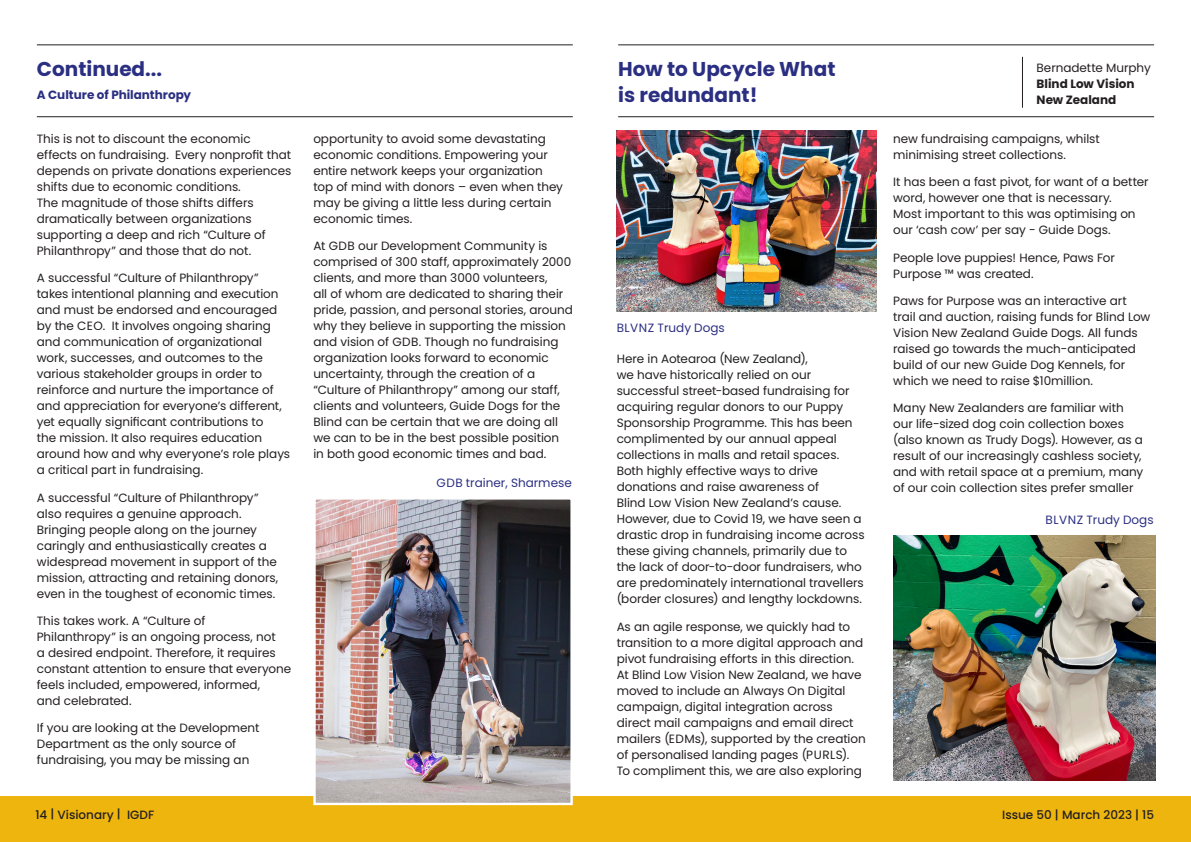
<style>
.page{position:relative;width:1191px;height:842px;background:#fff}
.page>*{position:absolute;margin:0;border:0;box-sizing:border-box;transform-origin:0 0}
.t1{font:700 20px/26px "Poppins";color:#2b2f82}
.Body_text{font:12px/16px "Poppins";letter-spacing:-.005em;color:#231f20}
.t2{font:12px "Poppins";color:#2b2f82}
.Body_text-2{font:700 12px/16px "Poppins";color:#231f20}
.t3{font:500 12px "Poppins";color:#231f20}
.t4{font:700 12px "Poppins";color:#2b2f82}
.s1{font-weight:400}
</style>
<div class="page">
<div style="left:0;top:797px;width:1191px;height:45px;background:#eeb50e"></div>
<hr style="left:37px;top:44px;width:536px;height:1px;background:#231f20">
<hr style="left:618px;top:44px;width:536px;height:1px;background:#231f20">
<hr style="left:37px;top:116px;width:536px;height:1px;background:#231f20">
<img style="left:316px;top:500px;width:254px;height:302px">
<div style="left:313px;top:497px;width:260px;height:308px;border:2px solid #fff"></div>
<hr style="left:1022px;top:57px;width:1px;height:51px;background:#231f20">
<hr style="left:618px;top:116px;width:536px;height:1px;background:#231f20">
<img style="left:617px;top:130px;width:259px;height:181px">
<img style="left:893px;top:535px;width:263px;height:246px">
<h1 class="t1" style="left:37px;top:56px;width:127px">Continued...</h1>
<p class="t4" style="left:37px;top:88px;width:156px">A Culture of Philanthropy</p>
<p class="Body_text" style="left:37px;top:131px;width:256px">This is not to discount the economic effects on fundraising. Every nonprofit that depends on private donations experiences shifts due to economic conditions.<br>The magnitude of those shifts differs dramatically between organizations supporting a deep and rich “Culture of Philanthropy” and those that do not.</p>
<p class="Body_text" style="left:37px;top:270px;width:255px">A successful “Culture of Philanthropy” takes intentional planning and execution and must be endorsed and encouraged by the CEO. It involves ongoing sharing and communication of organizational work, successes, and outcomes to the various stakeholder groups in order to reinforce and nurture the importance of and appreciation for everyone’s different, yet equally significant contributions to<br>the mission. It also requires education around how and why everyone’s role plays a critical part in fundraising.</p>
<p class="Body_text" style="left:37px;top:490px;width:243px">A successful “Culture of Philanthropy” also requires a genuine approach.<br>Bringing people along on the journey caringly and enthusiastically creates a widespread movement in support of the mission, attracting and retaining donors, even in the toughest of economic times.</p>
<p class="Body_text" style="left:37px;top:613px;width:256px">This takes work. A “Culture of<br>Philanthropy” is an ongoing process, not<br>a desired endpoint. Therefore, it requires constant attention to ensure that everyone feels included, empowered, informed,<br>and celebrated.</p>
<p class="Body_text" style="left:37px;top:720px;width:224px">If you are looking at the Development<br>Department as the only source of fundraising, you may be missing an</p>
<p class="Body_text" style="left:313px;top:131px;width:251px">opportunity to avoid some devastating economic conditions. Empowering your entire network keeps your organization top of mind with donors – even when they may be giving a little less during certain economic times.</p>
<p class="Body_text" style="left:313px;top:238px;width:261px">At GDB our Development Community is comprised of 300 staff, approximately 2000 clients, and more than 3000 volunteers,<br>all of whom are dedicated to sharing their pride, passion, and personal stories, around why they believe in supporting the mission and vision of GDB. Though no fundraising organization looks forward to economic uncertainty, through the creation of a “Culture of Philanthropy” among our staff, clients and volunteers, Guide Dogs for the Blind can be certain that we are doing all we can to be in the best possible position in both good economic times and bad.</p>
<p class="t2" style="left:436px;top:476px;width:137px">GDB trainer, Sharmese</p>
<h2 class="t1" style="left:618px;top:56px;width:219px">How to Upcycle What is redundant!</h2>
<p class="Body_text-2" style="left:1036px;top:60px;width:116px"><span class="s1">Bernadette Murphy<br></span>Blind Low Vision<br>New Zealand</p>
<p class="t2" style="left:617px;top:321px;width:110px">BLVNZ Trudy Dogs</p>
<p class="Body_text" style="left:617px;top:351px;width:249px">Here in Aotearoa (New Zealand),<br>we have historically relied on our successful street-based fundraising for acquiring regular donors to our Puppy Sponsorship Programme. This has been complimented by our annual appeal collections in malls and retail spaces.<br>Both highly effective ways to drive donations and raise awareness of<br>Blind Low Vision New Zealand’s cause.<br>However, due to Covid 19, we have seen a drastic drop in fundraising income across these giving channels, primarily due to the lack of door-to-door fundraisers, who are predominately international travellers (border closures) and lengthy lockdowns.</p>
<p class="Body_text" style="left:617px;top:618px;width:250px">As an agile response, we quickly had to transition to a more digital approach and pivot fundraising efforts in this direction.<br>At Blind Low Vision New Zealand, we have moved to include an Always On Digital campaign, digital integration across direct mail campaigns and email direct mailers (EDMs), supported by the creation of personalised landing pages (PURLS).<br>To compliment this, we are also exploring</p>
<p class="Body_text" style="left:893px;top:131px;width:208px">new fundraising campaigns, whilst minimising street collections.</p>
<p class="Body_text" style="left:893px;top:174px;width:257px">It has been a fast pivot, for want of a better word, however one that is necessary.<br>Most important to this was optimising on our ‘cash cow’ per say - Guide Dogs.</p>
<p class="Body_text" style="left:893px;top:250px;width:223px">People love puppies! Hence, Paws For<br>Purpose ™ was created.</p>
<p class="Body_text" style="left:893px;top:293px;width:259px">Paws for Purpose was an interactive art trail and auction, raising funds for Blind Low Vision New Zealand Guide Dogs. All funds raised go towards the much-anticipated build of our new Guide Dog Kennels, for which we need to raise $10million.</p>
<p class="Body_text" style="left:893px;top:400px;width:251px">Many New Zealanders are familiar with our life-sized dog coin collection boxes (also known as Trudy Dogs). However, as a result of our increasingly cashless society, and with retail space at a premium, many of our coin collection sites prefer smaller</p>
<p class="t2" style="left:1045px;top:513px;width:110px">BLVNZ Trudy Dogs</p>
<p class="t3" style="left:35px;top:808px;width:120px">14 | Visionary | IGDF</p>
<p class="t3" style="left:1002px;top:808px;width:153px">Issue 50 | March 2023 | 15</p>
</div>
